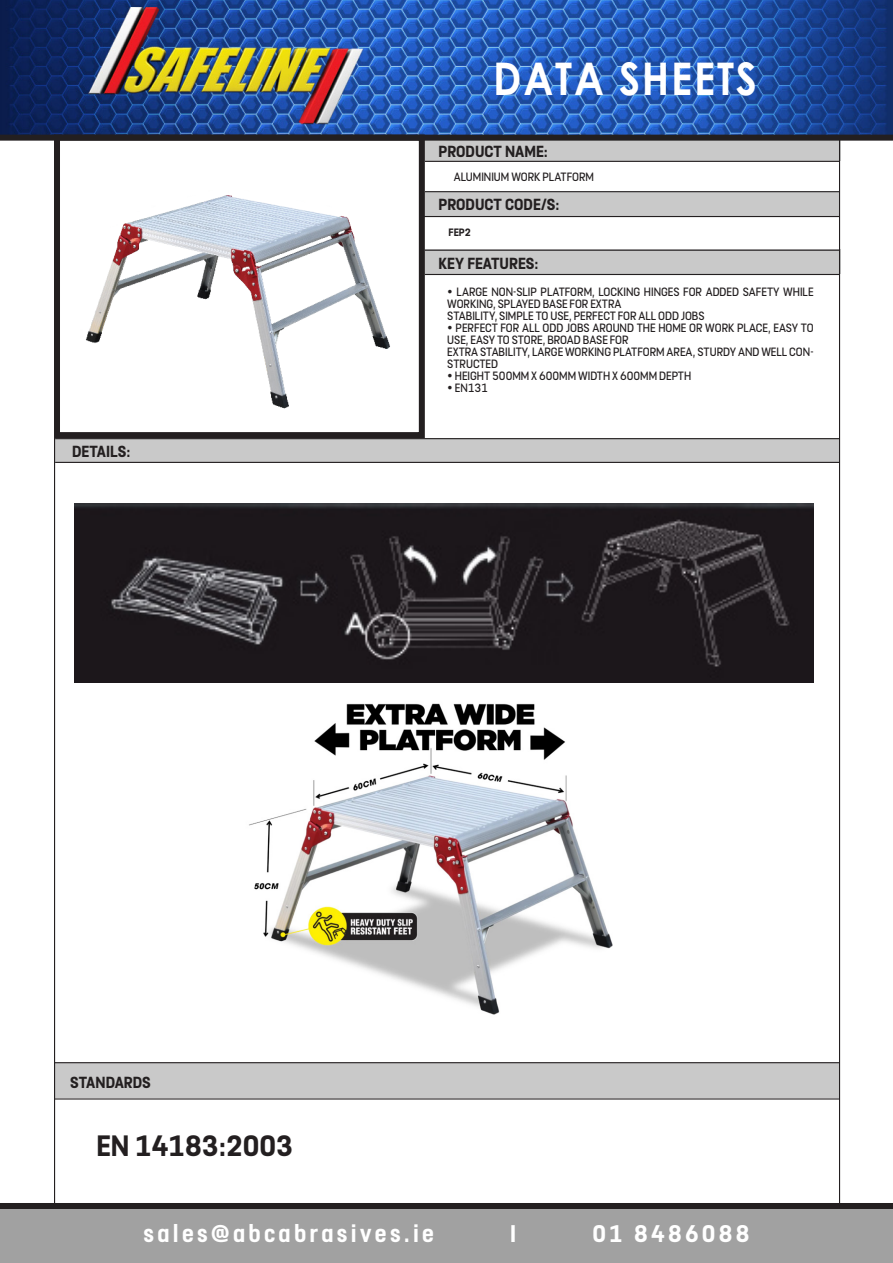
<style>
.page{position:relative;width:893px;height:1263px;background:#fff}
.page>*{position:absolute;margin:0;border:0;box-sizing:border-box;transform-origin:0 0}
.t1{font:700 45px "Century Gothic";letter-spacing:.045em;color:#fff;scale:.9 1}
.t2{font:700 33px "FS Dillon";color:#231f20}
.t3{font:700 27px "FS Dillon";letter-spacing:.12em;color:#fff}
.t4{font:700 18px "FS Dillon";color:#231f20}
.t5{font:13.5px/12px "FS Dillon";color:#231f20}
.t6{font:700 12px "FS Dillon";color:#231f20}
</style>
<div class="page">
<img style="left:0;top:0;width:893px;height:135px">
<div style="left:0;top:1209px;width:893px;height:54px;background:#a1a1a1"></div>
<div style="left:55px;top:1063px;width:784px;height:35px;background:#c9c9c9"></div>
<hr style="left:54px;top:1062px;width:785px;height:1px;background:#231f20">
<hr style="left:54px;top:1098px;width:785px;height:1px;background:#231f20">
<div style="left:423px;top:138px;width:417px;height:23px;background:#c9c9c9"></div>
<div style="left:423px;top:250px;width:417px;height:24px;background:#c9c9c9"></div>
<div style="left:55px;top:438px;width:784px;height:24px;background:#c9c9c9"></div>
<div style="left:424px;top:192px;width:415px;height:24px;background:#c9c9c9"></div>
<div style="left:54px;top:135px;width:371px;height:303px;border:6px solid #231f20"></div>
<div style="left:0;top:135px;width:893px;height:6px;background:#231f20"></div>
<hr style="left:425px;top:250px;width:414px;height:1px;background:#231f20">
<hr style="left:425px;top:274px;width:414px;height:1px;background:#231f20">
<hr style="left:425px;top:161px;width:414px;height:1px;background:#231f20">
<hr style="left:425px;top:191px;width:414px;height:1px;background:#231f20">
<hr style="left:55px;top:438px;width:784px;height:1px;background:#231f20">
<hr style="left:55px;top:462px;width:784px;height:1px;background:#231f20">
<hr style="left:423px;top:216px;width:416px;height:1px;background:#231f20">
<hr style="left:54px;top:135px;width:1px;height:1074px;background:#231f20">
<hr style="left:839px;top:135px;width:1px;height:1074px;background:#231f20">
<div style="left:0;top:1203px;width:893px;height:6px;background:#231f20"></div>
<img style="left:85px;top:195px;width:305px;height:214px">
<img style="left:74px;top:504px;width:740px;height:178px">
<img style="left:249px;top:703px;width:364px;height:312px">
<h1 class="t1" style="left:493px;top:44px;width:294px">DATA SHEETS</h1>
<p class="t4" style="left:438px;top:138px;width:111px">PRODUCT NAME:</p>
<p class="t5" style="left:454px;top:170px;width:142px">ALUMINIUM WORK PLATFORM</p>
<p class="t4" style="left:438px;top:191px;width:123px">PRODUCT CODE/S:</p>
<p class="t6" style="left:449px;top:223px;width:24px">FEP2</p>
<p class="t4" style="left:438px;top:250px;width:101px">KEY FEATURES:</p>
<p class="t4" style="left:72px;top:438px;width:60px">DETAILS:</p>
<p class="t5" style="left:447px;top:285px;width:368px">• LARGE NON-SLIP PLATFORM, LOCKING HINGES FOR ADDED SAFETY WHILE<br>WORKING, SPLAYED BASE FOR EXTRA</p>
<p class="t5" style="left:447px;top:309px;width:259px">STABILITY, SIMPLE TO USE, PERFECT FOR ALL ODD JOBS</p>
<p class="t5" style="left:447px;top:321px;width:368px">• PERFECT FOR ALL ODD JOBS AROUND THE HOME OR WORK PLACE, EASY TO<br>USE, EASY TO STORE, BROAD BASE FOR</p>
<p class="t5" style="left:447px;top:345px;width:368px">EXTRA STABILITY, LARGE WORKING PLATFORM AREA, STURDY AND WELL CON-<br>STRUCTED</p>
<p class="t5" style="left:447px;top:369px;width:246px">• HEIGHT 500MM X 600MM WIDTH X 600MM DEPTH</p>
<p class="t5" style="left:447px;top:381px;width:42px">• EN131</p>
<p class="t4" style="left:70px;top:1069px;width:82px">STANDARDS</p>
<p class="t2" style="left:96px;top:1122px;width:198px">EN 14183:2003</p>
<h3 class="t3" style="left:144px;top:1214px;width:292px">sales@abcabrasives.ie</h3>
<h3 class="t3" style="left:510px;top:1214px;width:8px">I</h3>
<h3 class="t3" style="left:592px;top:1214px;width:158px">01 8486088</h3>
</div>
